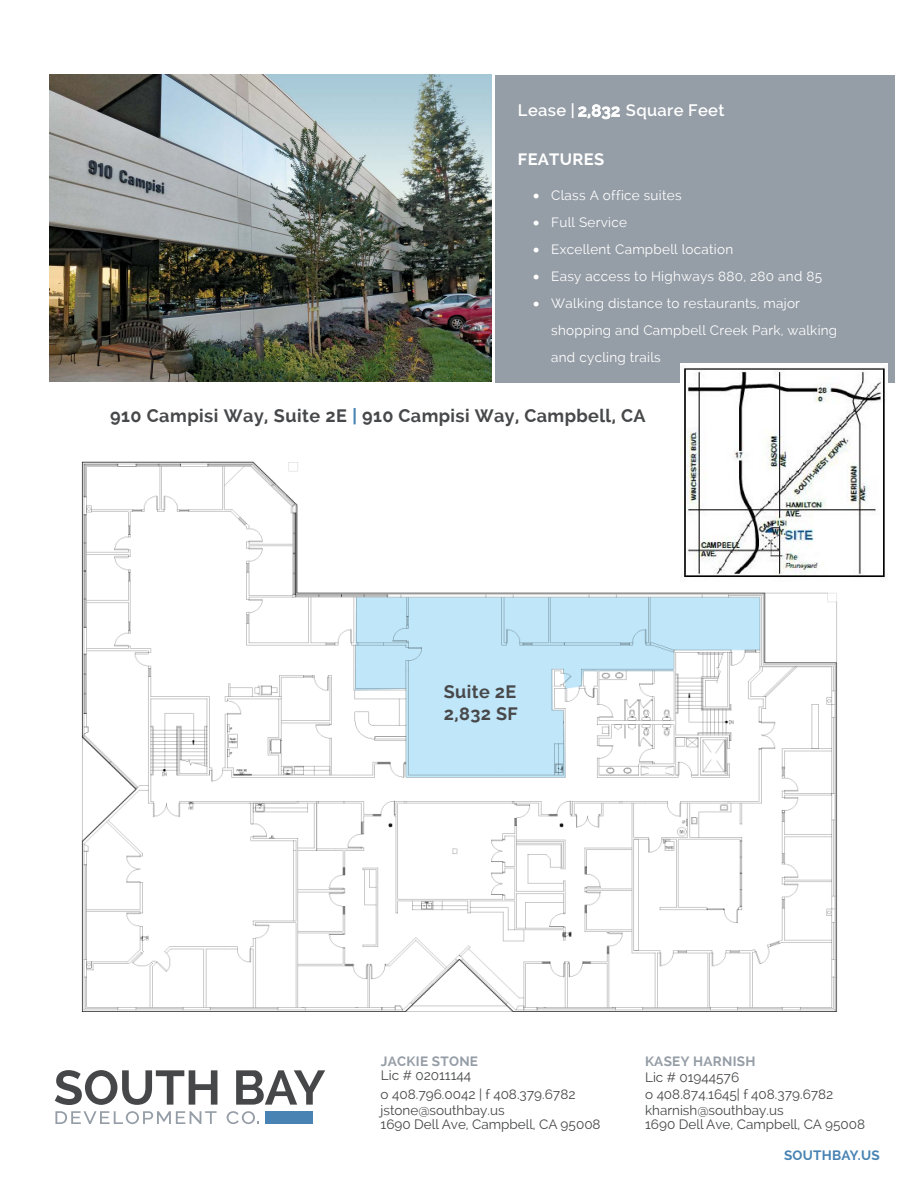
<style>
.page{position:relative;width:918px;height:1188px;background:#fff}
.page>*{position:absolute;margin:0;border:0;box-sizing:border-box;transform-origin:0 0}
.t1{font:700 18px "Raleway";letter-spacing:.02em;color:#47484a}
.t2{font:700 18px/21.6px "Raleway";letter-spacing:.02em;color:#49494b}
.t3{font:600 16.5px "Raleway";letter-spacing:.02em;color:#fff}
.t4{font:700 16.5px "Raleway";letter-spacing:.015em;color:#fff}
.t5{font:13.5px/27px "Raleway";letter-spacing:.02em;color:#fff}
.t6{font:13.5px/16.2px "Raleway";color:#464748}
.t7{font:700 13.5px "Raleway";letter-spacing:.02em;color:#959da6}
.t8{font:700 13.5px "Raleway";letter-spacing:.02em;color:#4883b3}
.s1{color:#4883b3}
</style>
<div class="page">
<div style="left:495px;top:75px;width:400px;height:307px;background:#959da6"></div>
<div style="left:265px;top:1111px;width:47px;height:13px;background:#4883b3"></div>
<svg style="left:55px;top:1070px;width:162px;height:35px"></svg>
<svg style="left:236px;top:1070px;width:89px;height:35px"></svg>
<svg style="left:55px;top:1111px;width:162px;height:13px"></svg>
<svg style="left:227px;top:1111px;width:32px;height:13px"></svg>
<img style="left:49px;top:75px;width:443px;height:307px">
<hr style="left:425px;top:1085px;width:35px;height:1px;background:#000">
<img style="left:81px;top:461px;width:757px;height:551px">
<img style="left:680px;top:363px;width:207px;height:219px">
<p class="t3" style="left:518px;top:101px;width:208px">Lease | 2,832 Square Feet</p>
<p class="t4" style="left:518px;top:150px;width:88px">FEATURES</p>
<p class="t5" style="left:533px;top:182px;width:150px">• Class A office suites</p>
<p class="t5" style="left:533px;top:209px;width:95px">• Full Service</p>
<p class="t5" style="left:533px;top:236px;width:202px">• Excellent Campbell location</p>
<p class="t5" style="left:533px;top:263px;width:290px">• Easy access to Highways 880, 280 and 85</p>
<p class="t5" style="left:551px;top:290px;width:287px;text-indent:-18px">• Walking distance to restaurants, major shopping and Campbell Creek Park, walking and cycling trails</p>
<p class="t1" style="left:110px;top:405px;width:537px">910 Campisi Way, Suite 2E <span class="s1">|</span> 910 Campisi Way, Campbell, CA</p>
<h1 class="t2" style="left:444px;top:681px;width:76px">Suite 2E<br>2,832 SF</h1>
<p class="t7" style="left:381px;top:1054px;width:99px">JACKIE STONE</p>
<p class="t6" style="left:381px;top:1066px;width:196px;line-height:18.6px">Lic # 02011144<br>o 408.796.0042 | f 408.379.6782</p>
<p class="t6" style="left:381px;top:1103px;width:222px;line-height:14px">jstone@southbay.us<br>1690 Dell Ave, Campbell, CA 95008</p>
<p class="t7" style="left:645px;top:1054px;width:112px">KASEY HARNISH</p>
<p class="t6" style="left:645px;top:1069px;width:190px">Lic # 01944576<br>o 408.874.1645| f 408.379.6782 kharnish@southbay.us</p>
<p class="t6" style="left:645px;top:1116px;width:222px">1690 Dell Ave, Campbell, CA 95008</p>
<p class="t8" style="left:784px;top:1148px;width:97px">SOUTHBAY.US</p>
</div>
